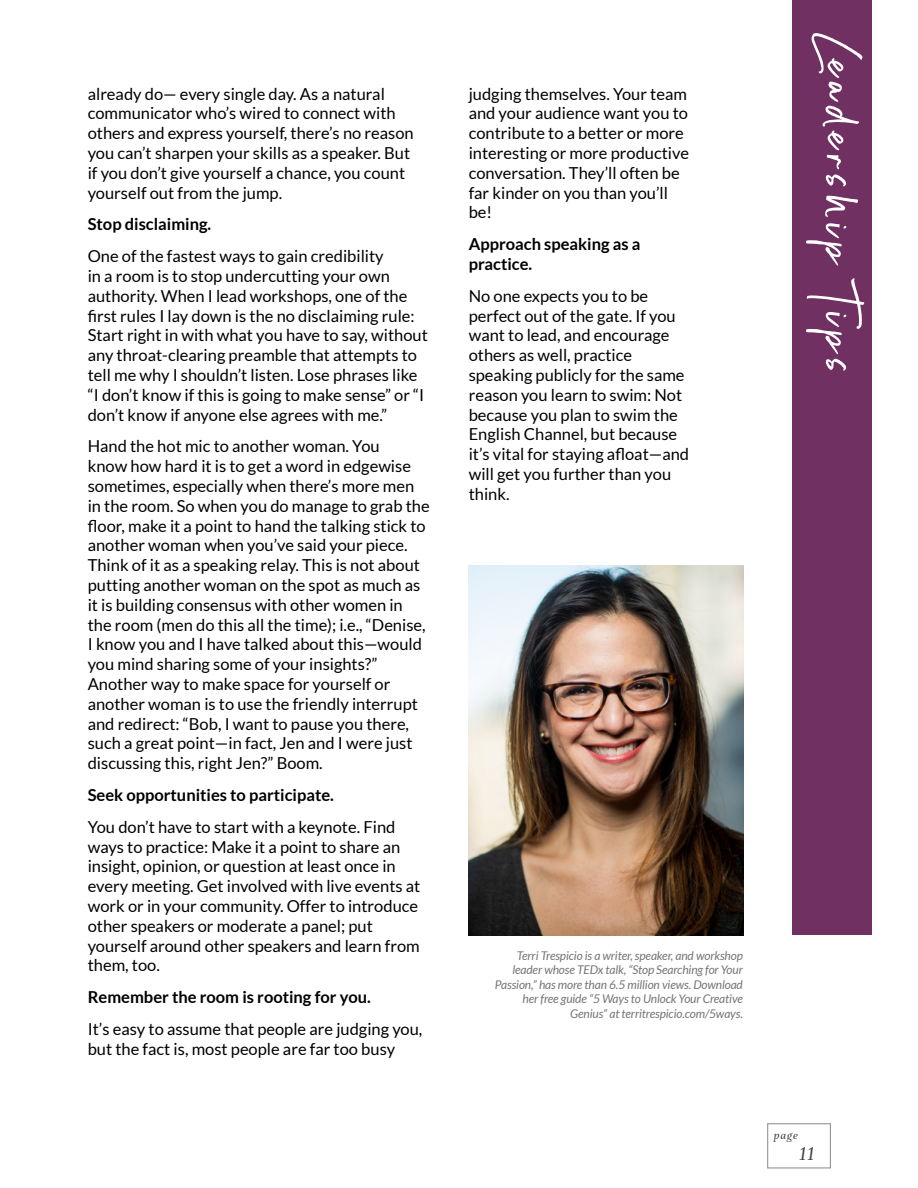
<style>
.page{position:relative;width:918px;height:1188px;background:#fff}
.page>*{position:absolute;margin:0;border:0;box-sizing:border-box;transform-origin:0 0}
.t1{font:78px "Backlash Script Alt";color:#fff}
.t2{font:italic 21px "Unna";color:#414042}
.t3{font:16.5px/19.8px "Lato";color:#000}
.t4{font:700 16.5px/19.8px "Lato";color:#000}
.t5{font:italic 12px/14.4px "Lato";letter-spacing:-.01em;color:#737577;text-align:right}
.t6{font:italic 12px "Unna";color:#414042}
</style>
<div class="page">
<div style="left:767px;top:1123px;width:64px;height:45px;border:1px solid #939598"></div>
<div style="left:793px;top:0;width:79px;height:934px;background:#703061"></div>
<img style="left:469px;top:566px;width:274px;height:369px">
<p class="t3" style="left:88px;top:84px;width:327px">already do— every single day. As a natural communicator who’s wired to connect with others and express yourself, there’s no reason you can’t sharpen your skills as a speaker. But if you don’t give yourself a chance, you count yourself out from the jump.</p>
<p class="t4" style="left:88px;top:214px;width:125px">Stop disclaiming.</p>
<p class="t3" style="left:88px;top:246px;width:342px">One of the fastest ways to gain credibility<br>in a room is to stop undercutting your own authority. When I lead workshops, one of the first rules I lay down is the no disclaiming rule:<br>Start right in with what you have to say, without any throat-clearing preamble that attempts to tell me why I shouldn’t listen. Lose phrases like “I don’t know if this is going to make sense” or “I don’t know if anyone else agrees with me.”</p>
<p class="t3" style="left:88px;top:436px;width:343px">Hand the hot mic to another woman. You<br>know how hard it is to get a word in edgewise sometimes, especially when there’s more men in the room. So when you do manage to grab the floor, make it a point to hand the talking stick to another woman when you’ve said your piece.<br>Think of it as a speaking relay. This is not about putting another woman on the spot as much as it is building consensus with other women in the room (men do this all the time); i.e., “Denise, I know you and I have talked about this—would you mind sharing some of your insights?” Another way to make space for yourself or another woman is to use the friendly interrupt and redirect: “Bob, I want to pause you there, such a great point—in fact, Jen and I were just discussing this, right Jen?” Boom.</p>
<p class="t4" style="left:88px;top:785px;width:248px">Seek opportunities to participate.</p>
<p class="t3" style="left:88px;top:817px;width:334px">You don’t have to start with a keynote. Find ways to practice: Make it a point to share an insight, opinion, or question at least once in every meeting. Get involved with live events at work or in your community. Offer to introduce other speakers or moderate a panel; put yourself around other speakers and learn from them, too.</p>
<p class="t4" style="left:88px;top:987px;width:285px">Remember the room is rooting for you.</p>
<p class="t3" style="left:88px;top:1019px;width:336px">It’s easy to assume that people are judging you, but the fact is, most people are far too busy</p>
<p class="t3" style="left:469px;top:84px;width:222px">judging themselves. Your team and your audience want you to contribute to a better or more interesting or more productive conversation. They’ll often be far kinder on you than you’ll be!</p>
<p class="t4" style="left:469px;top:234px;width:173px">Approach speaking as a practice.</p>
<p class="t3" style="left:469px;top:286px;width:222px">No one expects you to be perfect out of the gate. If you want to lead, and encourage others as well, practice speaking publicly for the same reason you learn to swim: Not because you plan to swim the<br>English Channel, but because it’s vital for staying afloat—and will get you further than you think.</p>
<h1 class="t1" style="left:877px;top:38px;width:338px;rotate:90deg">Leadership Tips</h1>
<p class="t5" style="left:495px;top:949px;width:250px">Terri Trespicio is a writer, speaker, and workshop leader whose TEDx talk, “Stop Searching for Your Passion,” has more than 6.5 million views. Download her free guide “5 Ways to Unlock Your Creative Genius” at territrespicio.com/5ways.</p>
<p class="t6" style="left:774px;top:1129px;width:26px">page</p>
<p class="t2" style="left:799px;top:1142px;width:18px">11</p>
</div>
